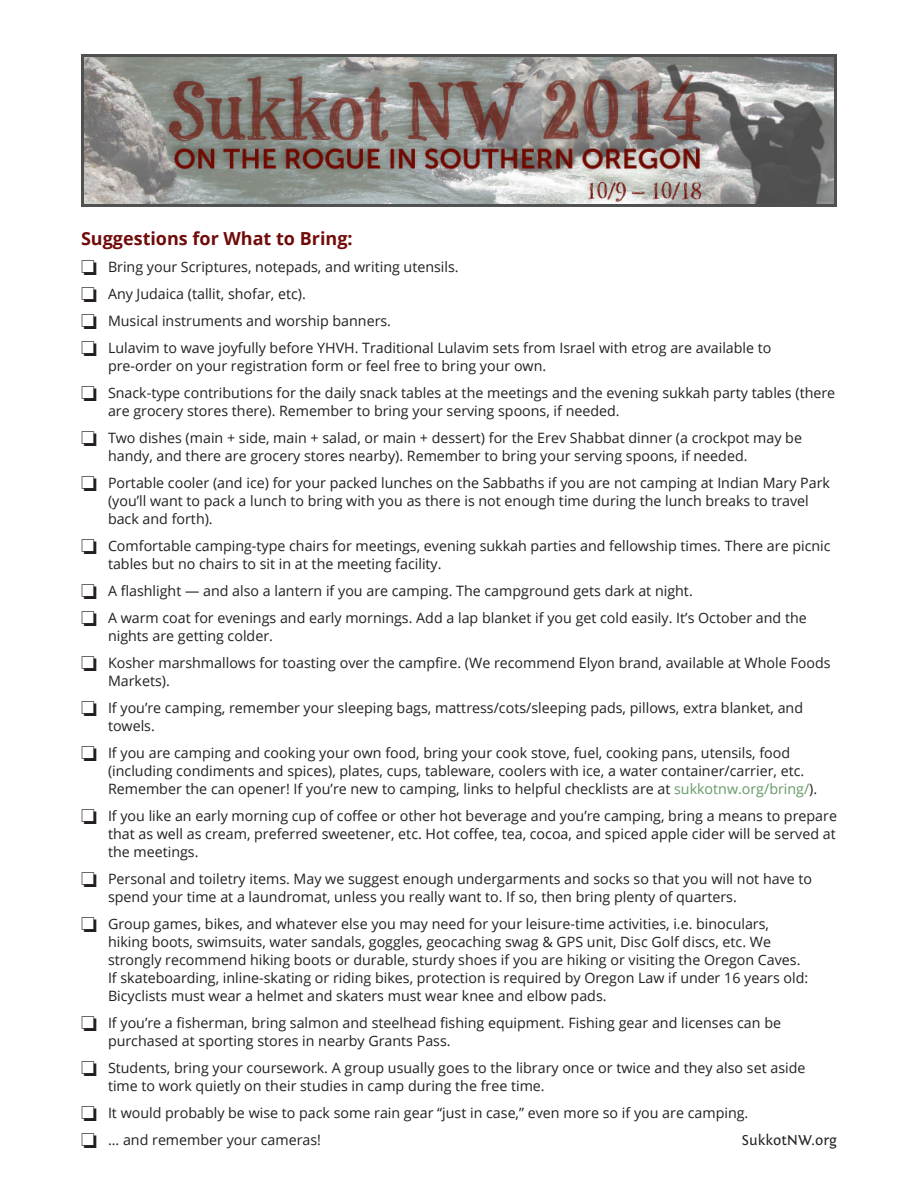
<style>
.page{position:relative;width:918px;height:1188px;background:#fff}
.page>*{position:absolute;margin:0;border:0;box-sizing:border-box;transform-origin:0 0}
.t1{font:700 18px "Open Sans";color:#710b0a}
.t2{font:15px "Fontin Sans";color:#231f20}
.t3{font:14.25px/18px "Open Sans";color:#231f20}
.s1{color:#696}
</style>
<div class="page">
<img style="left:85px;top:58px;width:748px;height:145px">
<div style="left:81px;top:54px;width:756px;height:153px;border:3px solid #505050"></div>
<h2 class="t1" style="left:81px;top:226px;width:273px">Suggestions for What to Bring:</h2>
<p class="t3" style="left:81px;top:258px;width:379px">❏ Bring your Scriptures, notepads, and writing utensils.</p>
<p class="t3" style="left:81px;top:285px;width:226px">❏ Any Judaica (tallit, shofar, etc).</p>
<p class="t3" style="left:81px;top:312px;width:312px">❏ Musical instruments and worship banners.</p>
<p class="t3" style="left:108px;top:339px;width:665px;text-indent:-27px">❏ Lulavim to wave joyfully before YHVH. Traditional Lulavim sets from Israel with etrog are available to pre‑order on your registration form or feel free to bring your own.</p>
<p class="t3" style="left:108px;top:384px;width:729px;text-indent:-27px">❏ Snack-type contributions for the daily snack tables at the meetings and the evening sukkah party tables (there are grocery stores there). Remember to bring your serving spoons, if needed.</p>
<p class="t3" style="left:108px;top:429px;width:696px;text-indent:-27px">❏ Two dishes (main + side, main + salad, or main + dessert) for the Erev Shabbat dinner (a crockpot may be handy, and there are grocery stores nearby). Remember to bring your serving spoons, if needed.</p>
<p class="t3" style="left:108px;top:474px;width:724px;text-indent:-27px">❏ Portable cooler (and ice) for your packed lunches on the Sabbaths if you are not camping at Indian Mary Park (you’ll want to pack a lunch to bring with you as there is not enough time during the lunch breaks to travel back and forth).</p>
<p class="t3" style="left:108px;top:537px;width:724px;text-indent:-27px">❏ Comfortable camping-type chairs for meetings, evening sukkah parties and fellowship times. There are picnic tables but no chairs to sit in at the meeting facility.</p>
<p class="t3" style="left:81px;top:582px;width:613px">❏ A flashlight — and also a lantern if you are camping. The campground gets dark at night.</p>
<p class="t3" style="left:108px;top:609px;width:700px;text-indent:-27px">❏ A warm coat for evenings and early mornings. Add a lap blanket if you get cold easily. It’s October and the nights are getting colder.</p>
<p class="t3" style="left:108px;top:654px;width:724px;text-indent:-27px">❏ Kosher marshmallows for toasting over the campfire. (We recommend Elyon brand, available at Whole Foods<br>Markets).</p>
<p class="t3" style="left:108px;top:699px;width:697px;text-indent:-27px">❏ If you’re camping, remember your sleeping bags, mattress/cots/sleeping pads, pillows, extra blanket, and towels.</p>
<p class="t3" style="left:108px;top:744px;width:711px;text-indent:-27px">❏ If you are camping and cooking your own food, bring your cook stove, fuel, cooking pans, utensils, food (including condiments and spices), plates, cups, tableware, coolers with ice, a water container/carrier, etc.<br>Remember the can opener! If you’re new to camping, links to helpful checklists are at <span class="s1">sukkotnw.org/bring/</span>).</p>
<p class="t3" style="left:108px;top:807px;width:730px;text-align:justify;text-indent:-27px">❏ If you like an early morning cup of coffee or other hot beverage and you’re camping, bring a means to prepare that as well as cream, preferred sweetener, etc. Hot coffee, tea, cocoa, and spiced apple cider will be served at the meetings.</p>
<p class="t3" style="left:108px;top:870px;width:706px;text-indent:-27px">❏ Personal and toiletry items. May we suggest enough undergarments and socks so that you will not have to spend your time at a laundromat, unless you really want to. If so, then bring plenty of quarters.</p>
<p class="t3" style="left:108px;top:915px;width:702px;text-indent:-27px">❏ Group games, bikes, and whatever else you may need for your leisure-time activities, i.e. binoculars, hiking boots, swimsuits, water sandals, goggles, geocaching swag &amp; GPS unit, Disc Golf discs, etc. We strongly recommend hiking boots or durable, sturdy shoes if you are hiking or visiting the Oregon Caves.<br>If skateboarding, inline-skating or riding bikes, protection is required by Oregon Law if under 16 years old:<br>Bicyclists must wear a helmet and skaters must wear knee and elbow pads.</p>
<p class="t3" style="left:108px;top:1014px;width:675px;text-indent:-27px">❏ If you’re a fisherman, bring salmon and steelhead fishing equipment. Fishing gear and licenses can be purchased at sporting stores in nearby Grants Pass.</p>
<p class="t3" style="left:108px;top:1059px;width:699px;text-indent:-27px">❏ Students, bring your coursework. A group usually goes to the library once or twice and they also set aside time to work quietly on their studies in camp during the free time.</p>
<p class="t3" style="left:81px;top:1104px;width:669px">❏ It would probably be wise to pack some rain gear “just in case,” even more so if you are camping.</p>
<p class="t3" style="left:81px;top:1131px;width:242px">❏ ... and remember your cameras!</p>
<p class="t2" style="left:742px;top:1132px;width:97px">SukkotNW.org</p>
</div>
